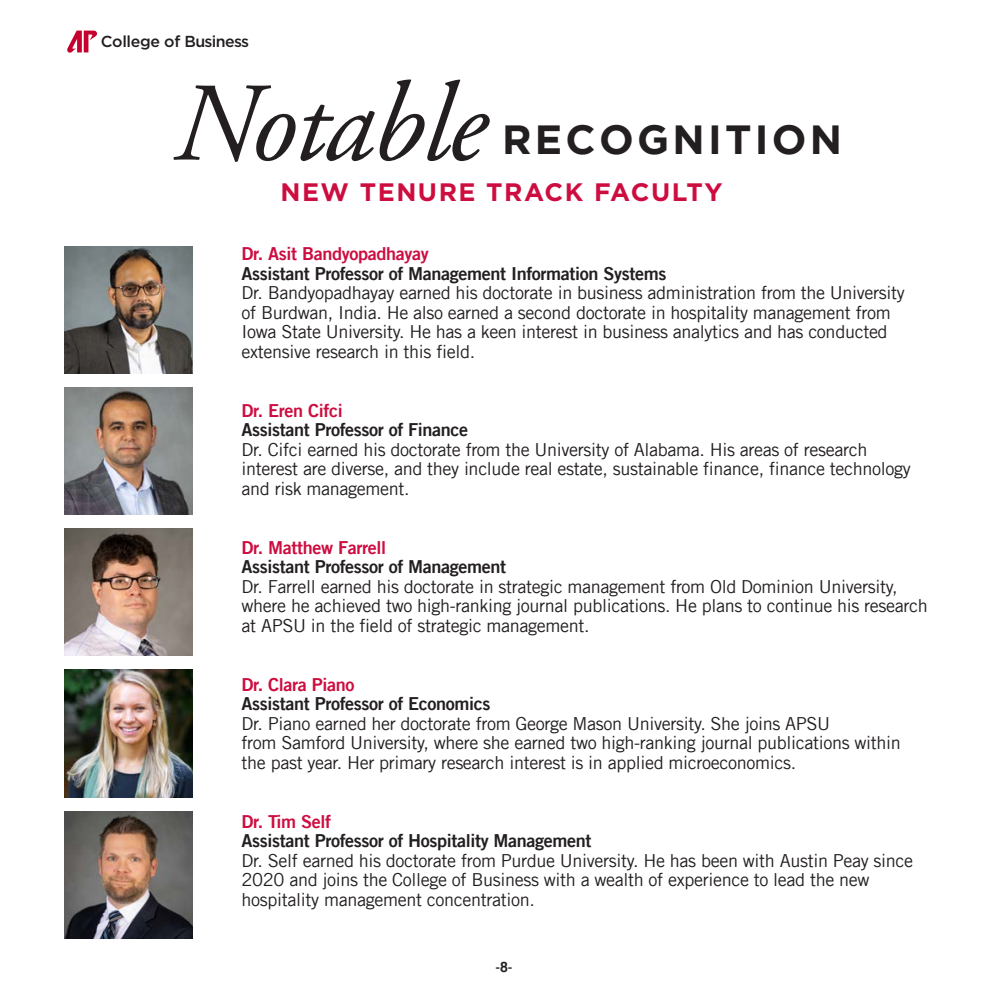
<style>
.page{position:relative;width:1008px;height:1008px;background:#fff}
.page>*{position:absolute;margin:0;border:0;box-sizing:border-box;transform-origin:0 0}
.t1{font:italic 111.83px "Adobe Garamond";letter-spacing:-.02em;color:#231f20}
.t2{font:700 40.6px "Gotham";letter-spacing:.08em;color:#231f20}
.t3{font:700 25.2px "Gotham";letter-spacing:.06em;color:#cd0d40}
.t4{font:18.03px/19.6px "Trade Gothic LT";letter-spacing:-.02em;color:#231f20}
.t5{font:18.03px "Trade Gothic LT Bold Two";letter-spacing:-.02em;color:#231f20}
.t6{font:18.03px "Trade Gothic LT Bold Two";letter-spacing:-.02em;color:#cd0d40}
.t7{font:500 15.92px "Gotham";letter-spacing:-.035em;color:#231f20}
.t8{font:700 14px "Trade Gothic LT";color:#231f20}
</style>
<div class="page">
<img style="left:64px;top:246px;width:128px;height:127px">
<img style="left:64px;top:387px;width:128px;height:128px">
<img style="left:64px;top:529px;width:128px;height:127px">
<img style="left:64px;top:670px;width:128px;height:127px">
<img style="left:64px;top:811px;width:128px;height:127px">
<svg style="left:67px;top:31px;width:30px;height:22px"></svg>
<p class="t7" style="left:101px;top:30px;width:150px">College of Business</p>
<h1 class="t1" style="left:173px;top:64px;width:314px">Notable</h1>
<h2 class="t2" style="left:502px;top:116px;width:342px">RECOGNITION</h2>
<h3 class="t3" style="left:281px;top:178px;width:444px">NEW TENURE TRACK FACULTY</h3>
<p class="t6" style="left:242px;top:242px;width:189px">Dr. Asit Bandyopadhayay</p>
<p class="t5" style="left:242px;top:262px;width:426px">Assistant Professor of Management Information Systems</p>
<p class="t4" style="left:242px;top:283px;width:665px">Dr. Bandyopadhayay earned his doctorate in business administration from the University of Burdwan, India. He also earned a second doctorate in hospitality management from Iowa State University. He has a keen interest in business analytics and has conducted extensive research in this field.</p>
<p class="t6" style="left:242px;top:399px;width:103px">Dr. Eren Cifci</p>
<p class="t5" style="left:242px;top:419px;width:228px">Assistant Professor of Finance</p>
<p class="t4" style="left:242px;top:439px;width:671px">Dr. Cifci earned his doctorate from the University of Alabama. His areas of research interest are diverse, and they include real estate, sustainable finance, finance technology and risk management.</p>
<p class="t6" style="left:242px;top:536px;width:146px">Dr. Matthew Farrell</p>
<p class="t5" style="left:242px;top:556px;width:266px">Assistant Professor of Management</p>
<p class="t4" style="left:242px;top:576px;width:688px">Dr. Farrell earned his doctorate in strategic management from Old Dominion University, where he achieved two high-ranking journal publications. He plans to continue his research at APSU in the field of strategic management.</p>
<p class="t6" style="left:242px;top:673px;width:114px">Dr. Clara Piano</p>
<p class="t5" style="left:242px;top:693px;width:250px">Assistant Professor of Economics</p>
<p class="t4" style="left:242px;top:713px;width:661px">Dr. Piano earned her doctorate from George Mason University. She joins APSU<br>from Samford University, where she earned two high-ranking journal publications within the past year. Her primary research interest is in applied microeconomics.</p>
<p class="t6" style="left:242px;top:810px;width:91px">Dr. Tim Self</p>
<p class="t5" style="left:242px;top:830px;width:352px">Assistant Professor of Hospitality Management</p>
<p class="t4" style="left:242px;top:850px;width:673px">Dr. Self earned his doctorate from Purdue University. He has been with Austin Peay since<br>2020 and joins the College of Business with a wealth of experience to lead the new hospitality management concentration.</p>
<p class="t8" style="left:495px;top:958px;width:19px">-8-</p>
</div>
